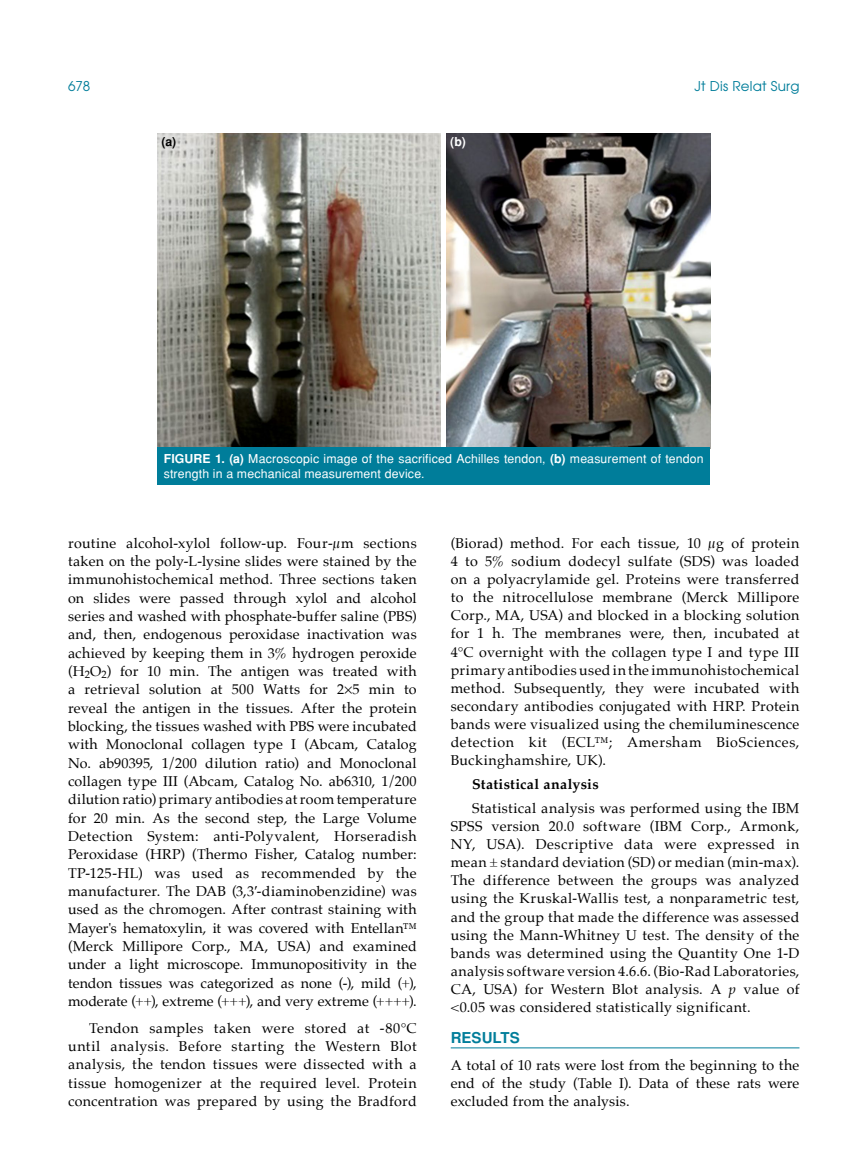
<style>
.page{position:relative;width:859px;height:1170px;background:#fff}
.page>*{position:absolute;margin:0;border:0;box-sizing:border-box;transform-origin:0 0}
.t1{font:700 15px "Helvetica Tr";letter-spacing:.005em;color:#007d9a}
.t2{font:14.25px/18.3px "Palatino";letter-spacing:.02em;color:#000;text-align:justify}
.t3{font:700 14.25px "Palatino";letter-spacing:.025em;color:#000}
.t4{font:13.5px "Avant Garde Tr";letter-spacing:.015em;color:#007d9a}
.t5{font:12.3px/15.3px "Helvetica Normal Tr";letter-spacing:.01em;color:#fff}
.t6{font:700 12.3px "Helvetica Tr";color:#000}
.t7{font:700 12.3px "Helvetica Tr";color:#fff}
.s1{font-family:"Helvetica Tr";font-weight:700}
.s2{font-style:italic}
</style>
<div class="page">
<hr style="left:451px;top:1047px;width:348px;height:1px;background:#007d9a">
<img style="left:157px;top:133px;width:553px;height:314px">
<div style="left:441px;top:132px;width:5px;height:317px;background:#fff"></div>
<div style="left:157px;top:447px;width:553px;height:37px;background:#007d9a"></div>
<p class="t4" style="left:68px;top:77px;width:24px">678</p>
<p class="t4" style="left:694px;top:77px;width:106px">Jt Dis Relat Surg</p>
<p class="t6" style="left:162px;top:135px;width:16px">(a)</p>
<p class="t7" style="left:450px;top:135px;width:17px">(b)</p>
<p class="t5" style="left:164px;top:450px;width:542px"><span class="s1">FIGURE 1. (a)</span> Macroscopic image of the sacrificed Achilles tendon, <span class="s1">(b)</span> measurement of tendon strength in a mechanical measurement device.</p>
<p class="t2" style="left:68px;top:533px;width:350px">routine alcohol-xylol follow-up. Four-µm sections taken on the poly-L-lysine slides were stained by the immunohistochemical method. Three sections taken on slides were passed through xylol and alcohol series and washed with phosphate-buffer saline (PBS) and, then, endogenous peroxidase inactivation was achieved by keeping them in 3% hydrogen peroxide (H<sub>2</sub>O<sub>2</sub>) for 10 min. The antigen was treated with a retrieval solution at 500 Watts for 2 5 min to reveal the antigen in the tissues. After the protein blocking, the tissues washed with PBS were incubated with Monoclonal collagen type I (Abcam, Catalog No. ab90395, 1/200 dilution ratio) and Monoclonal collagen type III (Abcam, Catalog No. ab6310, 1/200 dilution ratio) primary antibodies at room temperature for 20 min. As the second step, the Large Volume Detection System: anti-Polyvalent, Horseradish Peroxidase (HRP) (Thermo Fisher, Catalog number:<br>TP-125-HL) was used as recommended by the manufacturer. The DAB (3,3′-diaminobenzidine) was used as the chromogen. After contrast staining with Mayer's hematoxylin, it was covered with Entellan™ (Merck Millipore Corp., MA, USA) and examined under a light microscope. Immunopositivity in the tendon tissues was categorized as none (-), mild (+), moderate (++), extreme (+++), and very extreme (++++).</p>
<p class="t2" style="left:68px;top:1018px;width:350px;text-indent:21px">Tendon samples taken were stored at -80°C until analysis. Before starting the Western Blot analysis, the tendon tissues were dissected with a tissue homogenizer at the required level. Protein concentration was prepared by using the Bradford</p>
<p class="t2" style="left:451px;top:533px;width:350px">(Biorad) method. For each tissue, 10 µg of protein 4 to 5% sodium dodecyl sulfate (SDS) was loaded on a polyacrylamide gel. Proteins were transferred to the nitrocellulose membrane (Merck Millipore Corp., MA, USA) and blocked in a blocking solution for 1 h. The membranes were, then, incubated at 4°C overnight with the collagen type I and type III primary antibodies used in the immunohistochemical method. Subsequently, they were incubated with secondary antibodies conjugated with HRP. Protein bands were visualized using the chemiluminescence detection kit (ECL™; Amersham BioSciences, Buckinghamshire, UK).</p>
<p class="t3" style="left:472px;top:772px;width:128px">Statistical analysis</p>
<p class="t2" style="left:451px;top:798px;width:350px;text-indent:21px">Statistical analysis was performed using the IBM SPSS version 20.0 software (IBM Corp., Armonk, NY, USA). Descriptive data were expressed in mean ± standard deviation (SD) or median (min-max).<br>The difference between the groups was analyzed using the Kruskal-Wallis test, a nonparametric test, and the group that made the difference was assessed using the Mann-Whitney U test. The density of the bands was determined using the Quantity One 1-D analysis software version 4.6.6. (Bio-Rad Laboratories, CA, USA) for Western Blot analysis. A <span class="s2">p</span> value of &lt;0.05 was considered statistically significant.</p>
<p class="t1" style="left:451px;top:1028px;width:71px">RESULTS</p>
<p class="t2" style="left:451px;top:1055px;width:350px">A total of 10 rats were lost from the beginning to the end of the study (Table I). Data of these rats were excluded from the analysis.</p>
</div>
